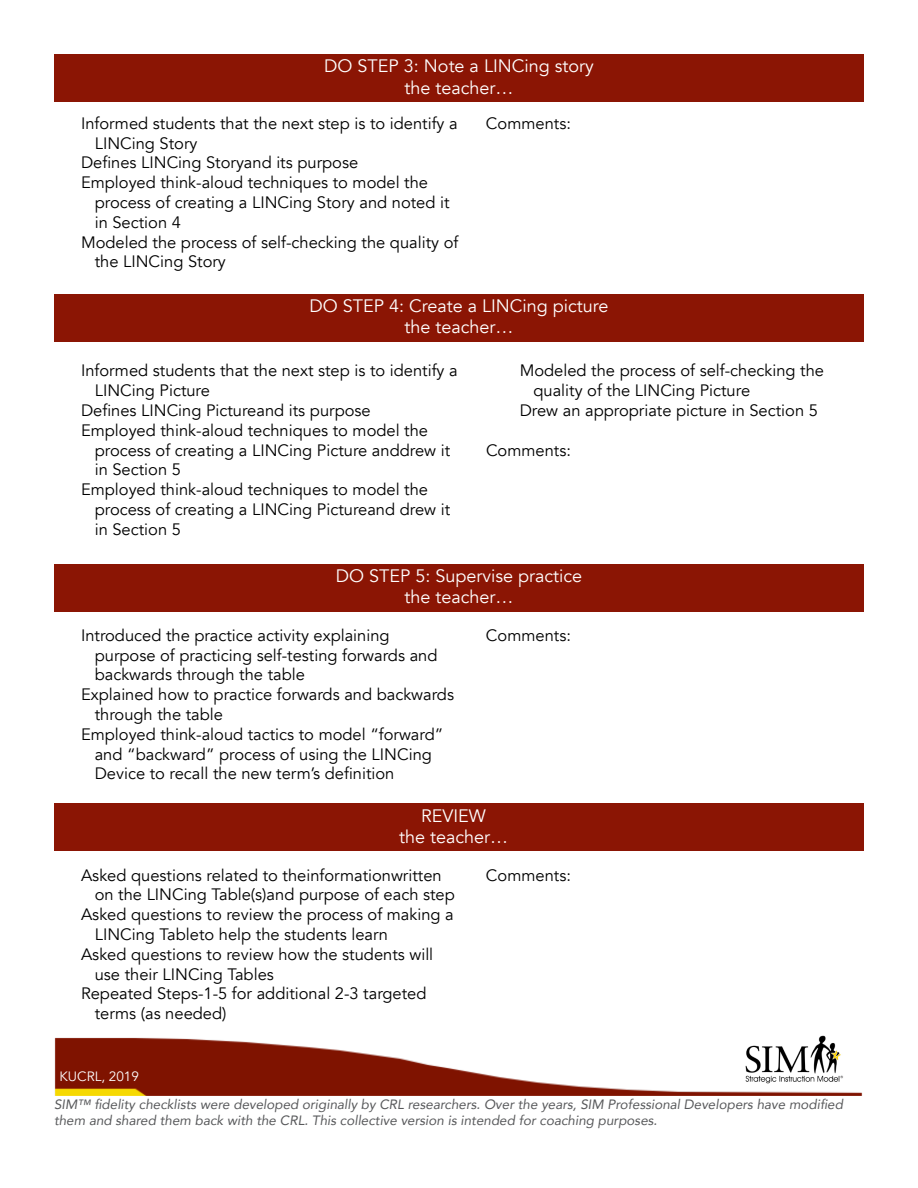
<style>
.page{position:relative;width:918px;height:1188px;background:#fff}
.page>*{position:absolute;margin:0;border:0;box-sizing:border-box;transform-origin:0 0}
.t1{font:18px/21.6px "Avenir";color:#fff;text-align:center}
.t2{font:16.5px "Avenir";color:#000}
.t3{font:italic 13.5px/16.2px "Avenir";color:#58595b}
.t4{font:13.5px "Avenir";color:#fff}
</style>
<div class="page">
<img style="left:54px;top:1038px;width:809px;height:57px">
<img style="left:744px;top:1035px;width:102px;height:54px">
<div style="left:54px;top:294px;width:810px;height:47px;background:#8b1504"></div>
<div style="left:54px;top:564px;width:810px;height:47px;background:#8b1504"></div>
<div style="left:54px;top:804px;width:810px;height:47px;background:#8b1504"></div>
<div style="left:54px;top:54px;width:810px;height:48px;background:#8b1504"></div>
<p class="t1" style="left:324px;top:55px;width:271px">DO STEP 3: Note a LINCing story the teacher…</p>
<p class="t2" style="left:81px;top:113px;width:378px">Informed students that the next step is to identify a</p>
<p class="t2" style="left:95px;top:133px;width:104px">LINCing Story</p>
<p class="t2" style="left:81px;top:153px;width:279px">Defines LINCing Storyand its purpose</p>
<p class="t2" style="left:81px;top:173px;width:349px">Employed think-aloud techniques to model the</p>
<p class="t2" style="left:95px;top:193px;width:356px">process of creating a LINCing Story and noted it</p>
<p class="t2" style="left:95px;top:212px;width:88px">in Section 4</p>
<p class="t2" style="left:81px;top:232px;width:379px">Modeled the process of self-checking the quality of</p>
<p class="t2" style="left:95px;top:252px;width:133px">the LINCing Story</p>
<p class="t2" style="left:486px;top:113px;width:86px">Comments:</p>
<p class="t1" style="left:309px;top:295px;width:301px">DO STEP 4: Create a LINCing picture the teacher…</p>
<p class="t2" style="left:81px;top:361px;width:378px">Informed students that the next step is to identify a</p>
<p class="t2" style="left:95px;top:381px;width:117px">LINCing Picture</p>
<p class="t2" style="left:81px;top:401px;width:291px">Defines LINCing Pictureand its purpose</p>
<p class="t2" style="left:81px;top:420px;width:349px">Employed think-aloud techniques to model the</p>
<p class="t2" style="left:95px;top:440px;width:357px">process of creating a LINCing Picture anddrew it</p>
<p class="t2" style="left:95px;top:460px;width:88px">in Section 5</p>
<p class="t2" style="left:81px;top:480px;width:349px">Employed think-aloud techniques to model the</p>
<p class="t2" style="left:95px;top:499px;width:357px">process of creating a LINCing Pictureand drew it</p>
<p class="t2" style="left:95px;top:519px;width:88px">in Section 5</p>
<p class="t2" style="left:520px;top:361px;width:306px">Modeled the process of self-checking the</p>
<p class="t2" style="left:534px;top:381px;width:218px">quality of the LINCing Picture</p>
<p class="t2" style="left:520px;top:400px;width:300px">Drew an appropriate picture in Section 5</p>
<p class="t2" style="left:486px;top:440px;width:86px">Comments:</p>
<p class="t1" style="left:336px;top:565px;width:248px">DO STEP 5: Supervise practice the teacher…</p>
<p class="t2" style="left:81px;top:625px;width:310px">Introduced the practice activity explaining</p>
<p class="t2" style="left:95px;top:645px;width:344px">purpose of practicing self-testing forwards and</p>
<p class="t2" style="left:95px;top:665px;width:212px">backwards through the table</p>
<p class="t2" style="left:81px;top:685px;width:375px">Explained how to practice forwards and backwards</p>
<p class="t2" style="left:95px;top:704px;width:130px">through the table</p>
<p class="t2" style="left:81px;top:724px;width:364px">Employed think-aloud tactics to model “forward”</p>
<p class="t2" style="left:95px;top:744px;width:339px">and “backward” process of using the LINCing</p>
<p class="t2" style="left:95px;top:764px;width:301px">Device to recall the new term’s definition</p>
<p class="t2" style="left:486px;top:625px;width:86px">Comments:</p>
<p class="t1" style="left:399px;top:805px;width:110px">REVIEW<br>the teacher…</p>
<p class="t2" style="left:81px;top:865px;width:362px">Asked questions related to theinformationwritten</p>
<p class="t2" style="left:95px;top:885px;width:362px">on the LINCing Table(s)and purpose of each step</p>
<p class="t2" style="left:81px;top:905px;width:374px">Asked questions to review the process of making a</p>
<p class="t2" style="left:95px;top:924px;width:295px">LINCing Tableto help the students learn</p>
<p class="t2" style="left:81px;top:944px;width:354px">Asked questions to review how the students will</p>
<p class="t2" style="left:95px;top:964px;width:181px">use their LINCing Tables</p>
<p class="t2" style="left:81px;top:984px;width:347px">Repeated Steps-1-5 for additional 2-3 targeted</p>
<p class="t2" style="left:95px;top:1004px;width:133px">terms (as needed)</p>
<p class="t2" style="left:486px;top:865px;width:86px">Comments:</p>
<p class="t4" style="left:59px;top:1068px;width:81px">KUCRL, 2019</p>
<p class="t3" style="left:54px;top:1096px;width:791px">SIM™ fidelity checklists were developed originally by CRL researchers. Over the years, SIM Professional Developers have modified them and shared them back with the CRL. This collective version is intended for coaching purposes.</p>
</div>
